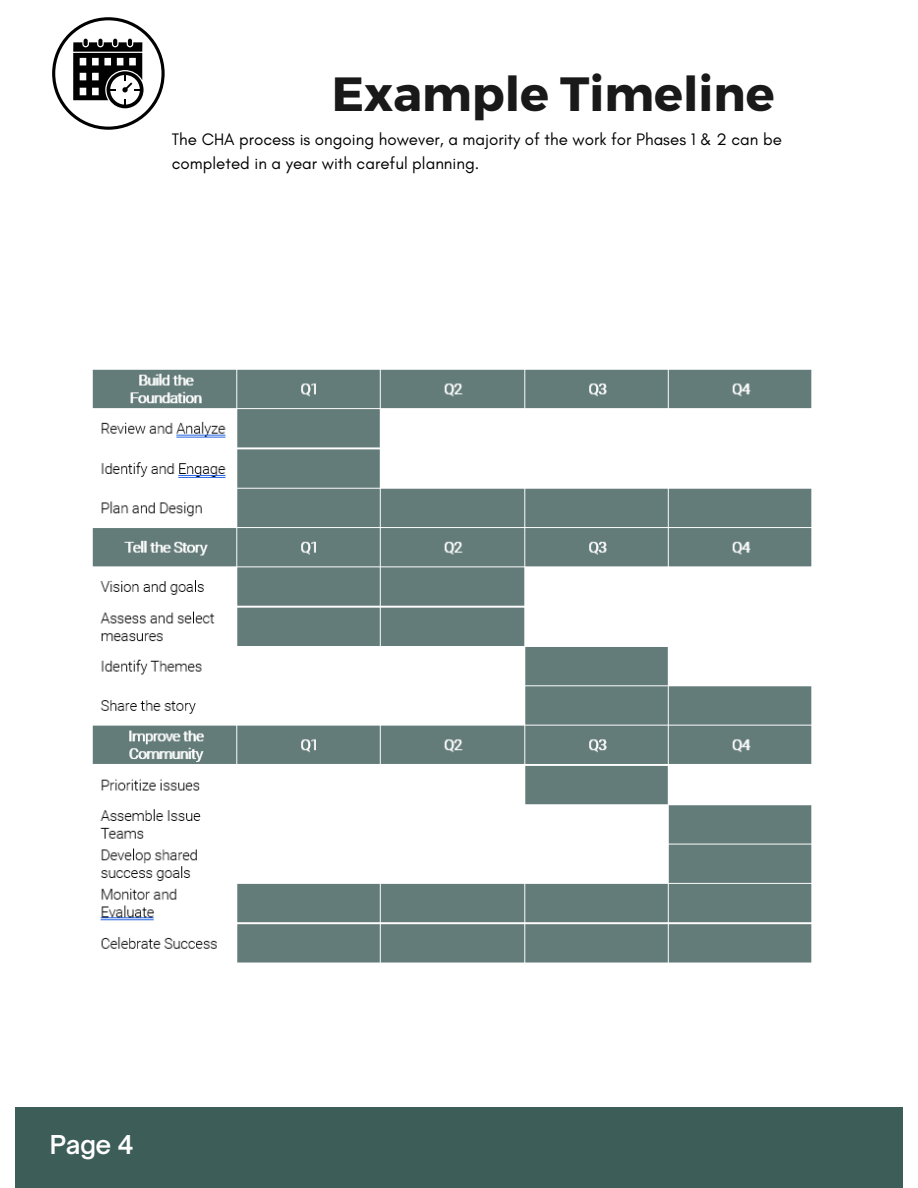
<style>
.page{position:relative;width:918px;height:1188px;background:#fff}
.page>*{position:absolute;margin:0;border:0;box-sizing:border-box;transform-origin:0 0}
.t1{font:700 48px "Montserrat";color:#191919}
.t2{font:600 24.9px "Open Sauce One";color:#fff}
.t3{font:16.95px/23.2px "Glacial Indifference";color:#000}
</style>
<div class="page">
<div style="left:15px;top:1107px;width:888px;height:81px;background:#3d5d59"></div>
<svg style="left:52px;top:17px;width:113px;height:113px"></svg>
<img style="left:92px;top:369px;width:720px;height:594px">
<h1 class="t1" style="left:332px;top:63px;width:444px">Example Timeline</h1>
<p class="t3" style="left:172px;top:128px;width:612px">The CHA process is ongoing however, a majority of the work for Phases 1 &amp; 2 can be completed in a year with careful planning.</p>
<h2 class="t2" style="left:50px;top:1129px;width:85px">Page 4</h2>
</div>
